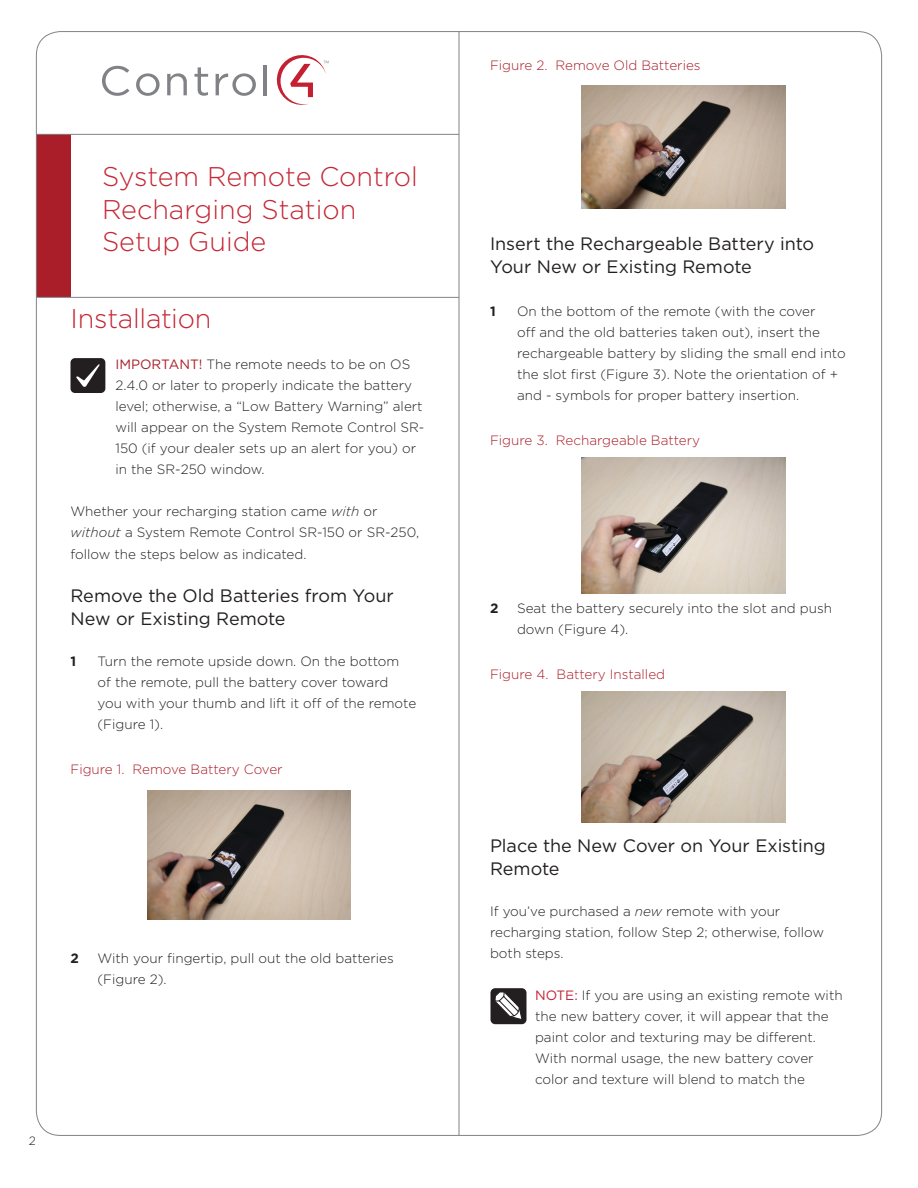
<style>
.page{position:relative;width:918px;height:1188px;background:#fff}
.page>*{position:absolute;margin:0;border:0;box-sizing:border-box;transform-origin:0 0}
.Red_title{font:300 27px/32.4px "Gotham";color:#c42735}
.Subtitle{font:18px/22.5px "Gotham";letter-spacing:-.005em;color:#231f20}
.Body_copy{font:18px/22.5px "Gotham";letter-spacing:-.005em;color:#231f20}
.Tip_Note{font:300 13.5px/21px "Gotham";color:#231f20}
.Body_copy-2{font:300 13.5px/21px "Gotham";color:#231f20}
.Body_copy-3{font:300 13.5px "Gotham";color:#a91e28}
.t1{font:700 13.5px "Gotham";color:#231f20}
.t2{font:300 12px "Gotham";color:#231f20}
.t3{font:300 9.3px "Myriad Pro";color:#808285}
.s1{font-weight:400;color:#a91e28}
.s2{font-style:italic}
.s3{font-weight:400;color:#c42033}
</style>
<div class="page">
<div style="left:36px;top:134px;width:34px;height:163px;background:#a91e28"></div>
<svg style="left:102px;top:66px;width:27px;height:30px"></svg>
<svg style="left:136px;top:73px;width:24px;height:23px"></svg>
<svg style="left:167px;top:73px;width:20px;height:22px"></svg>
<svg style="left:194px;top:67px;width:14px;height:29px"></svg>
<svg style="left:216px;top:73px;width:40px;height:23px"></svg>
<hr style="left:264px;top:65px;width:3px;height:30px;background:#808285">
<svg style="left:276px;top:55px;width:50px;height:50px"></svg>
<hr style="left:459px;top:31px;width:1px;height:1104px;background:#818386">
<hr style="left:37px;top:134px;width:422px;height:1px;background:#818386">
<hr style="left:37px;top:297px;width:422px;height:1px;background:#818386">
<div style="left:491px;top:988px;width:35px;height:36px;background:#231e1f;border-radius:5px"></div>
<svg style="left:495px;top:992px;width:27px;height:28px"></svg>
<img style="left:147px;top:790px;width:204px;height:130px">
<img style="left:581px;top:85px;width:204px;height:124px">
<img style="left:581px;top:458px;width:204px;height:136px">
<img style="left:581px;top:692px;width:204px;height:131px">
<div style="left:71px;top:358px;width:34px;height:35px;background:#231e1f;border-radius:5px"></div>
<svg style="left:76px;top:364px;width:24px;height:23px"></svg>
<p class="t3" style="left:323px;top:58px;width:7px">™</p>
<p class="Red_title" style="left:102px;top:160px;width:317px">System Remote Control<br>Recharging Station<br>Setup Guide</p>
<p class="Red_title" style="left:70px;top:301px;width:143px">Installation</p>
<p class="Tip_Note" style="left:116px;top:353px;width:310px"><span class="s1">IMPORTANT!</span> The remote needs to be on OS 2.4.0 or later to properly indicate the battery level; otherwise, a “Low Battery Warning” alert will appear on the System Remote Control SR-150 (if your dealer sets up an alert for you) or in the SR-250 window.</p>
<p class="Body_copy-2" style="left:70px;top:500px;width:350px">Whether your recharging station came <span class="s2">with</span> or <span class="s2">without</span> a System Remote Control SR-150 or SR-250,</p>
<p class="Body_copy-2" style="left:70px;top:544px;width:238px">follow the steps below as indicated.</p>
<p class="Subtitle" style="left:70px;top:584px;width:325px">Remove the Old Batteries from Your<br>New or Existing Remote</p>
<p class="t1" style="left:70px;top:652px;width:7px">1</p>
<p class="Tip_Note" style="left:98px;top:650px;width:320px">Turn the remote upside down. On the bottom of the remote, pull the battery cover toward<br>you with your thumb and lift it off of the remote (Figure 1).</p>
<p class="Body_copy-3" style="left:70px;top:761px;width:214px">Figure 1. Remove Battery Cover</p>
<p class="t1" style="left:70px;top:949px;width:10px">2</p>
<p class="Tip_Note" style="left:98px;top:947px;width:298px">With your fingertip, pull out the old batteries (Figure 2).</p>
<p class="t2" style="left:29px;top:1134px;width:9px">2</p>
<p class="Body_copy-3" style="left:490px;top:57px;width:212px">Figure 2. Remove Old Batteries</p>
<p class="Body_copy" style="left:490px;top:232px;width:326px">Insert the Rechargeable Battery into<br>Your New or Existing Remote</p>
<p class="t1" style="left:490px;top:302px;width:7px">1</p>
<p class="Tip_Note" style="left:517px;top:300px;width:330px">On the bottom of the remote (with the cover<br>off and the old batteries taken out), insert the rechargeable battery by sliding the small end into the slot first (Figure 3). Note the orientation of + and - symbols for proper battery insertion.</p>
<p class="Body_copy-3" style="left:490px;top:432px;width:212px">Figure 3. Rechargeable Battery</p>
<p class="t1" style="left:490px;top:599px;width:10px">2</p>
<p class="Tip_Note" style="left:517px;top:597px;width:317px">Seat the battery securely into the slot and push down (Figure 4).</p>
<p class="Body_copy-3" style="left:490px;top:666px;width:177px">Figure 4. Battery Installed</p>
<p class="Subtitle" style="left:490px;top:834px;width:337px">Place the New Cover on Your Existing<br>Remote</p>
<p class="Body_copy-2" style="left:490px;top:900px;width:335px">If you’ve purchased a <span class="s2">new</span> remote with your recharging station, follow Step 2; otherwise, follow both steps.</p>
<p class="Tip_Note" style="left:535px;top:984px;width:309px"><span class="s3">NOTE:</span> If you are using an existing remote with the new battery cover, it will appear that the paint color and texturing may be different.<br>With normal usage, the new battery cover color and texture will blend to match the</p>
</div>
